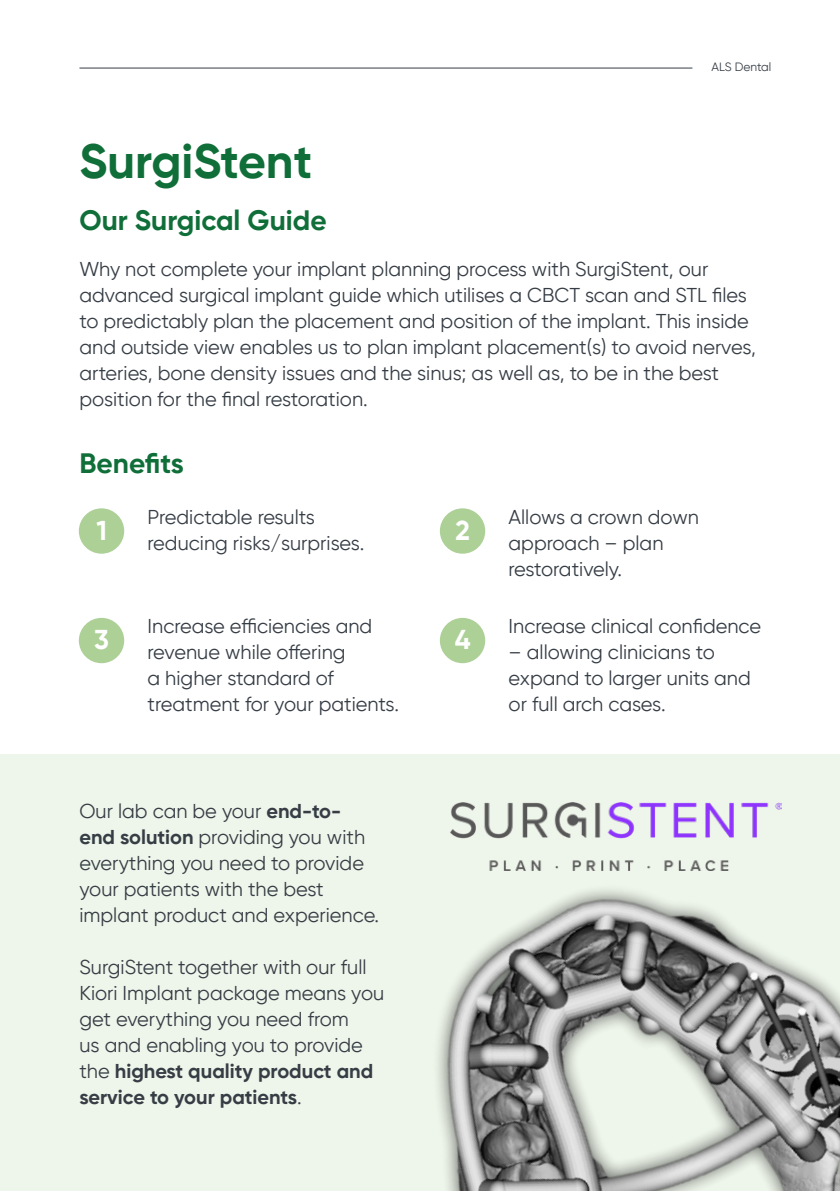
<style>
.page{position:relative;width:840px;height:1191px;background:#fff}
.page>*{position:absolute;margin:0;border:0;box-sizing:border-box;transform-origin:0 0}
.t1{font:700 48px "Gilroy";color:#106e39}
.t2{font:700 28px "Gilroy";color:#106e39}
.t3{font:700 27.2px "Gilroy";color:#fff}
.t4{font:20px/26px "Gilroy";color:#363d45}
.t5{font:12px "Gilroy";color:#363d45}
.s1{font-weight:700}
</style>
<div class="page">
<div style="left:0;top:754px;width:839px;height:437px;background:#eef5ea"></div>
<div style="left:79px;top:508px;width:45px;height:45px;background:#add097;border-radius:50%"></div>
<div style="left:79px;top:618px;width:45px;height:45px;background:#add097;border-radius:50%"></div>
<div style="left:439px;top:508px;width:46px;height:45px;background:#add097;border-radius:50%"></div>
<div style="left:439px;top:618px;width:46px;height:45px;background:#add097;border-radius:50%"></div>
<hr style="left:79px;top:68px;width:613px;height:1px;background:#363d45">
<img style="left:437px;top:803px;width:402px;height:388px">
<img style="left:450px;top:802px;width:331px;height:68px">
<p class="t5" style="left:711px;top:61px;width:61px">ALS Dental</p>
<h1 class="t1" style="left:79px;top:139px;width:234px">SurgiStent</h1>
<h2 class="t2" style="left:79px;top:207px;width:248px">Our Surgical Guide</h2>
<p class="t4" style="left:79px;top:257px;width:677px">Why not complete your implant planning process with SurgiStent, our advanced surgical implant guide which utilises a CBCT scan and STL files to predictably plan the placement and position of the implant. This inside and outside view enables us to plan implant placement(s) to avoid nerves, arteries, bone density issues and the sinus; as well as, to be in the best position for the final restoration.</p>
<h2 class="t2" style="left:79px;top:446px;width:106px">Benefits</h2>
<p class="t4" style="left:147px;top:505px;width:218px">Predictable results reducing risks/surprises.</p>
<h3 class="t3" style="left:96px;top:518px;width:12px">1</h3>
<h3 class="t3" style="left:94px;top:627px;width:16px">3</h3>
<p class="t4" style="left:147px;top:613px;width:253px">Increase efficiencies and revenue while offering<br>a higher standard of treatment for your patients.</p>
<p class="t4" style="left:79px;top:799px;width:301px">Our lab can be your <span class="s1">end-to&shy;end solution</span> providing you with everything you need to provide your patients with the best implant product and experience.</p>
<p class="t4" style="left:79px;top:955px;width:306px">SurgiStent together with our full<br>Kiori Implant package means you get everything you need from<br>us and enabling you to provide the <span class="s1">highest quality product and service to your patients</span>.</p>
<h3 class="t3" style="left:455px;top:518px;width:16px">2</h3>
<h3 class="t3" style="left:454px;top:627px;width:17px">4</h3>
<p class="t4" style="left:508px;top:505px;width:192px">Allows a crown down approach – plan restoratively.</p>
<p class="t4" style="left:508px;top:613px;width:254px">Increase clinical confidence</p>
<p class="t4" style="left:508px;top:640px;width:244px">– allowing clinicians to expand to larger units and or full arch cases.</p>
</div>
